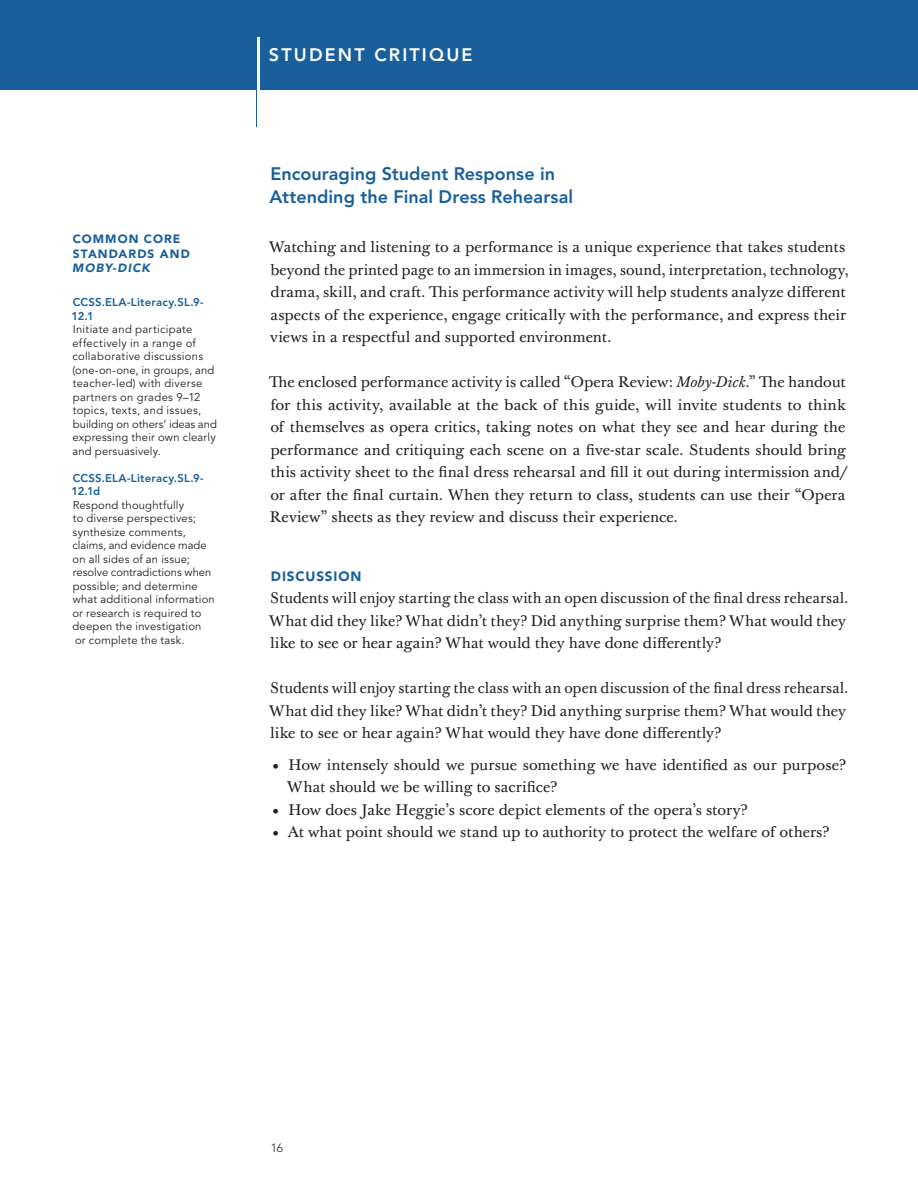
<style>
.page{position:relative;width:918px;height:1188px;background:#fff}
.page>*{position:absolute;margin:0;border:0;box-sizing:border-box;transform-origin:0 0}
.HED_avenir_cap_KO{font:300 90px "Avenir LT Pro";color:#185f9c;scale:.6 1}
.HED_avenir_popup{font:800 18px/22.5px "Avenir LT Pro";letter-spacing:.005em;color:#185f9c}
.HED_avenir_cap_KO-2{font:800 18px "Avenir LT Pro";letter-spacing:.12em;color:#fff}
.Bask_intro_text{font:15px/22.5px "Baskerville Ten Pro";letter-spacing:.005em;color:#231f20}
.Bask_intro_text-2{font:15px/22.5px "Baskerville Ten Pro";letter-spacing:.005em;color:#231f20;scale:.96 1}
.Bask_intro_bullets{font:15px/22.5px "Baskerville Ten Pro";letter-spacing:-.005em;color:#231f20}
.HED_avenir_CAPS{font:900 13.5px "Avenir LT Pro";letter-spacing:.065em;color:#185f9c}
.Sidebar_linebeneath{font:900 12px/14.4px "Avenir";letter-spacing:.09em;color:#185f9c}
.t1{font:300 12px "Avenir LT Pro";color:#231f20}
.core_text{font:11.25px/13.5px "Avenir LT Pro";letter-spacing:.02em;color:#231f20}
.Core_head{font:800 11.25px/13.5px "Avenir LT Pro";letter-spacing:.02em;color:#185f9c}
.s1{font-style:italic}
</style>
<div class="page">
<div style="left:0;top:0;width:918px;height:90px;background:#185f9c"></div>
<p class="Sidebar_linebeneath" style="left:72px;top:232px;width:119px">COMMON CORE<br>STANDARDS AND<br><span class="s1">MOBY-DICK</span></p>
<p class="Core_head" style="left:72px;top:295px;width:134px">CCSS.ELA-Literacy.SL.9-<br>12.1</p>
<p class="core_text" style="left:72px;top:323px;width:146px">Initiate and participate effectively in a range of collaborative discussions (one-on-one, in groups, and teacher-led) with diverse partners on grades 9–12 topics, texts, and issues, building on others’ ideas and expressing their own clearly and persuasively.</p>
<p class="Core_head" style="left:72px;top:471px;width:134px">CCSS.ELA-Literacy.SL.9-<br>12.1d</p>
<p class="core_text" style="left:72px;top:498px;width:144px">Respond thoughtfully<br>to diverse perspectives; synthesize comments, claims, and evidence made on all sides of an issue; resolve contradictions when possible; and determine what additional information or research is required to deepen the investigation or complete the task.</p>
<p class="HED_avenir_cap_KO" style="left:252px;top:20px;width:21px">|</p>
<p class="HED_avenir_cap_KO-2" style="left:269px;top:44px;width:205px">STUDENT CRITIQUE</p>
<p class="HED_avenir_popup" style="left:269px;top:163px;width:305px">Encouraging Student Response in<br>Attending the Final Dress Rehearsal</p>
<p class="Bask_intro_text" style="left:269px;top:236px;width:581px">Watching and listening to a performance is a unique experience that takes students beyond the printed page to an immersion in images, sound, interpretation, technology, drama, skill, and craft. This performance activity will help students analyze different aspects of the experience, engage critically with the performance, and express their views in a respectful and supported environment.</p>
<p class="Bask_intro_text" style="left:269px;top:371px;width:579px;text-align:justify">The enclosed performance activity is called “Opera Review: <span class="s1">Moby-Dick</span>.” The handout for this activity, available at the back of this guide, will invite students to think of themselves as opera critics, taking notes on what they see and hear during the performance and critiquing each scene on a five-star scale. Students should bring this activity sheet to the final dress rehearsal and fill it out during intermission and/ or after the final curtain. When they return to class, students can use their “Opera Review” sheets as they review and discuss their experience.</p>
<p class="HED_avenir_CAPS" style="left:271px;top:568px;width:92px">DISCUSSION</p>
<p class="Bask_intro_text-2" style="left:269px;top:587px;width:605px">Students will enjoy starting the class with an open discussion of the final dress rehearsal.<br>What did they like? What didn’t they? Did anything surprise them? What would they like to see or hear again? What would they have done differently?</p>
<p class="Bask_intro_text-2" style="left:269px;top:677px;width:605px">Students will enjoy starting the class with an open discussion of the final dress rehearsal.<br>What did they like? What didn’t they? Did anything surprise them? What would they like to see or hear again? What would they have done differently?</p>
<p class="Bask_intro_bullets" style="left:287px;top:753px;width:560px;text-indent:-15px">• How intensely should we pursue something we have identified as our purpose?<br>What should we be willing to sacrifice?</p>
<p class="Bask_intro_bullets" style="left:272px;top:798px;width:477px">• How does Jake Heggie’s score depict elements of the opera’s story?</p>
<p class="Bask_intro_bullets" style="left:272px;top:821px;width:558px">• At what point should we stand up to authority to protect the welfare of others?</p>
<p class="t1" style="left:271px;top:1141px;width:14px">16</p>
</div>
